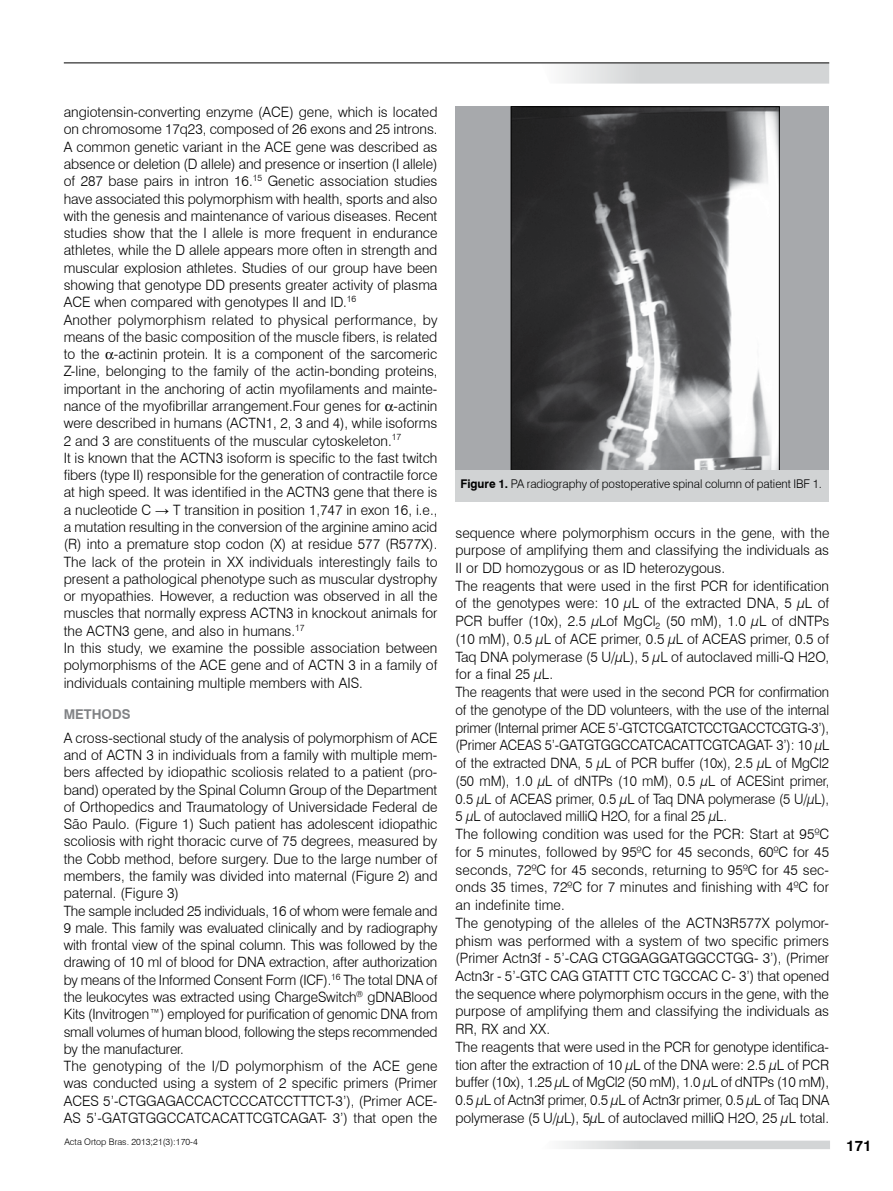
<style>
.page{position:relative;width:893px;height:1191px;background:#fff}
.page>*{position:absolute;margin:0;border:0;box-sizing:border-box;transform-origin:0 0}
.t1{font:700 15px "Swiss 721 BT";color:#000}
.t2{font:300 14.25px/17.2px "Swiss 721 BT";color:#000}
.t3{font:700 13.5px "Swiss 721 BT";color:#808285}
.t4{font:300 12px "Swiss 721 BT";color:#000}
.t5{font:300 9px "Swiss 721 BT";color:#000}
.s1{font-family:"Arial";font-weight:400}
.s2{font-weight:700}
.s3{font-family:"Helvetica"}
</style>
<div class="page">
<svg style="left:563px;top:64px;width:266px;height:20px;background:#d8dadb"></svg>
<svg style="left:563px;top:1140px;width:267px;height:9px"></svg>
<hr style="left:64px;top:63px;width:765px;height:1px;background:#000">
<div style="left:456px;top:106px;width:373px;height:365px;background:#a7a9ac"></div>
<img style="left:513px;top:108px;width:265px;height:361px">
<div style="left:511px;top:106px;width:269px;height:365px;border:1px solid #000"></div>
<div style="left:455px;top:471px;width:374px;height:31px;background:#d1d3d4"></div>
<p class="t2" style="left:64px;top:103px;width:375px">angiotensin-converting enzyme (ACE) gene, which is located on chromosome 17q23, composed of 26 exons and 25 introns.<br>A common genetic variant in the ACE gene was described as absence or deletion (D allele) and presence or insertion (I allele) of 287 base pairs in intron 16.<sup>15</sup> Genetic association studies have associated this polymorphism with health, sports and also with the genesis and maintenance of various diseases. Recent studies show that the I allele is more frequent in endurance athletes, while the D allele appears more often in strength and muscular explosion athletes. Studies of our group have been showing that genotype DD presents greater activity of plasma ACE when compared with genotypes II and ID.<sup>16<br></sup>Another polymorphism related to physical performance, by means of the basic composition of the muscle fibers, is related to the -actinin protein. It is a component of the sarcomeric Z-line, belonging to the family of the actin-bonding proteins, important in the anchoring of actin myofilaments and mainte&shy;nance of the myofibrillar arrangement.Four genes for -actinin were described in humans (ACTN1, 2, 3 and 4), while isoforms 2 and 3 are constituents of the muscular cytoskeleton.<sup>17<br></sup>It is known that the ACTN3 isoform is specific to the fast twitch fibers (type II) responsible for the generation of contractile force at high speed. It was identified in the ACTN3 gene that there is a nucleotide C <span class="s1">→</span> T transition in position 1,747 in exon 16, i.e., a mutation resulting in the conversion of the arginine amino acid (R) into a premature stop codon (X) at residue 577 (R577X).<br>The lack of the protein in XX individuals interestingly fails to present a pathological phenotype such as muscular dystrophy or myopathies. However, a reduction was observed in all the muscles that normally express ACTN3 in knockout animals for the ACTN3 gene, and also in humans.<sup>17<br></sup>In this study, we examine the possible association between polymorphisms of the ACE gene and of ACTN 3 in a family of individuals containing multiple members with AIS.</p>
<p class="t3" style="left:64px;top:706px;width:68px">METHODS</p>
<p class="t2" style="left:64px;top:729px;width:375px">A cross-sectional study of the analysis of polymorphism of ACE and of ACTN 3 in individuals from a family with multiple mem&shy;bers affected by idiopathic scoliosis related to a patient (pro&shy;band) operated by the Spinal Column Group of the Department of Orthopedics and Traumatology of Universidade Federal de São Paulo. (Figure 1) Such patient has adolescent idiopathic scoliosis with right thoracic curve of 75 degrees, measured by the Cobb method, before surgery. Due to the large number of members, the family was divided into maternal (Figure 2) and paternal. (Figure 3)<br>The sample included 25 individuals, 16 of whom were female and 9 male. This family was evaluated clinically and by radiography with frontal view of the spinal column. This was followed by the drawing of 10 ml of blood for DNA extraction, after authorization by means of the Informed Consent Form (ICF).<sup>16</sup> The total DNA of the leukocytes was extracted using ChargeSwitch➔ gDNABlood Kits (Invitrogen™) employed for purification of genomic DNA from small volumes of human blood, following the steps recommended by the manufacturer.<br>The genotyping of the I/D polymorphism of the ACE gene was conducted using a system of 2 specific primers (Primer ACES 5’-CTGGAGACCACTCCCATCCTTTCT-3’), (Primer ACE-AS 5’-GATGTGGCCATCACATTCGTCAGAT- 3’) that open the</p>
<p class="t5" style="left:64px;top:1136px;width:135px">Acta Ortop Bras. 2013;21(3):170-4</p>
<p class="t4" style="left:460px;top:477px;width:363px"><span class="s2">Figure 1.</span> PA radiography of postoperative spinal column of patient IBF 1.</p>
<p class="t2" style="left:455px;top:523px;width:375px;line-height:17.7px">sequence where polymorphism occurs in the gene, with the purpose of amplifying them and classifying the individuals as II or DD homozygous or as ID heterozygous.<br>The reagents that were used in the first PCR for identification of the genotypes were: 10 µL of the extracted DNA, 5 µL of PCR buffer (10x), 2.5 µLof MgCl<sub>2</sub> (50 mM), 1.0 µL of dNTPs (10 mM), 0.5 µL of ACE primer, 0.5 µL of ACEAS primer, 0.5 of Taq DNA polymerase (5 U/µL), 5 µL of autoclaved milli-Q H2O, for a final 25 µL.<br>The reagents that were used in the second PCR for confirmation of the genotype of the DD volunteers, with the use of the internal primer (Internal primer ACE 5’-GTCTCGATCTCCTGACCTCGTG-3’), (Primer ACEAS 5’-GATGTGGCCATCACATTCGTCAGAT- 3’): 10 µL of the extracted DNA, 5 µL of PCR buffer (10x), 2.5 µL of MgCl2 (50 mM), 1.0 µL of dNTPs (10 mM), 0.5 µL of ACESint primer, 0.5 µL of ACEAS primer, 0.5 µL of Taq DNA polymerase (5 U/µL), 5 µL of autoclaved milliQ H2O, for a final 25 µL.<br>The following condition was used for the PCR: Start at 95<span class="s3">º</span>C for 5 minutes, followed by 95<span class="s3">º</span>C for 45 seconds, 60<span class="s3">º</span>C for 45 seconds, 72<span class="s3">º</span>C for 45 seconds, returning to 95<span class="s3">º</span>C for 45 sec&shy;onds 35 times, 72<span class="s3">º</span>C for 7 minutes and finishing with 4<span class="s3">º</span>C for an indefinite time.<br>The genotyping of the alleles of the ACTN3R577X polymor&shy;phism was performed with a system of two specific primers (Primer Actn3f - 5’-CAG CTGGAGGATGGCCTGG- 3’), (Primer Actn3r - 5’-GTC CAG GTATTT CTC TGCCAC C- 3’) that opened the sequence where polymorphism occurs in the gene, with the purpose of amplifying them and classifying the individuals as RR, RX and XX.<br>The reagents that were used in the PCR for genotype identifica&shy;tion after the extraction of 10 µL of the DNA were: 2.5 µL of PCR buffer (10x), 1.25 µL of MgCl2 (50 mM), 1.0 µL of dNTPs (10 mM), 0.5 µL of Actn3f primer, 0.5 µL of Actn3r primer, 0.5 µL of Taq DNA polymerase (5 U/µL), 5µL of autoclaved milliQ H2O, 25 µL total.</p>
<p class="t1" style="left:846px;top:1136px;width:27px">171</p>
</div>
